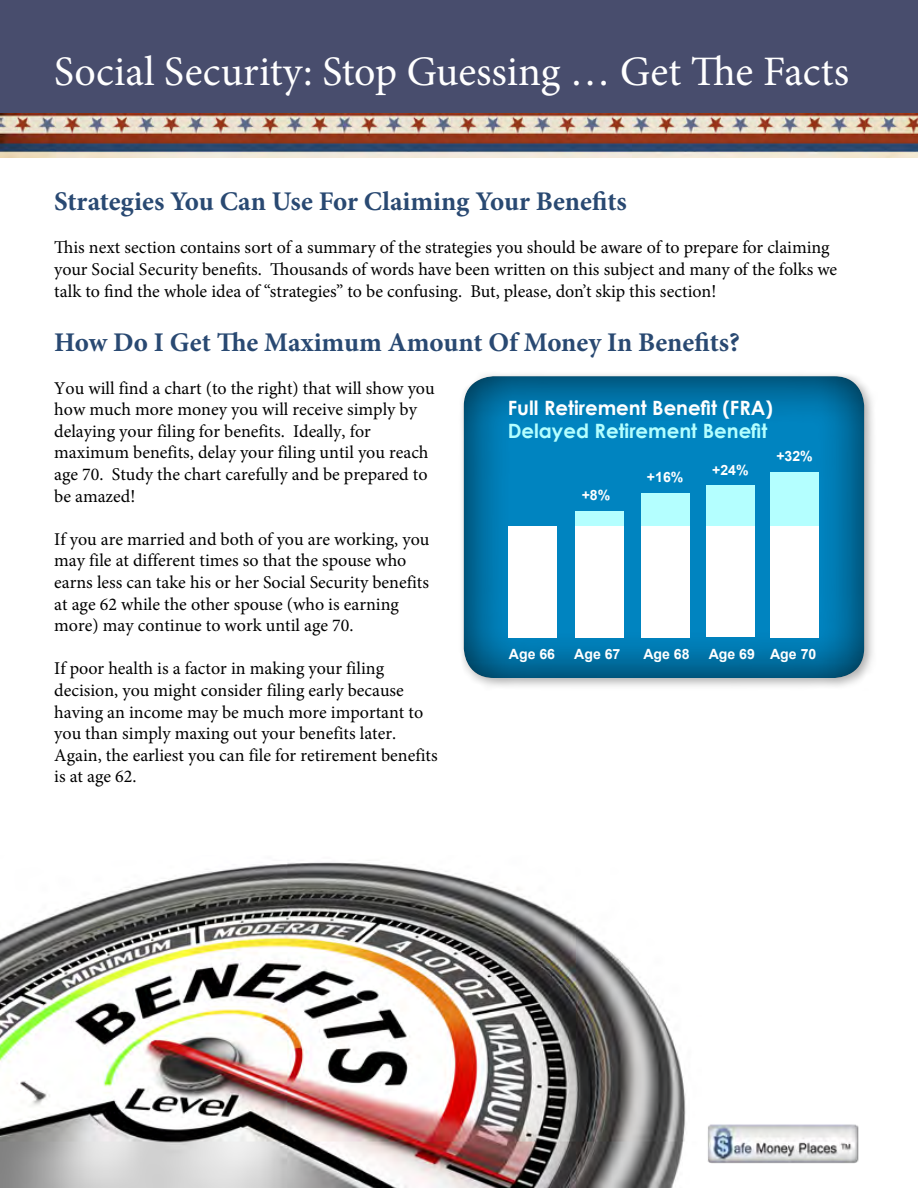
<style>
.page{position:relative;width:918px;height:1188px;background:#fff}
.page>*{position:absolute;margin:0;border:0;box-sizing:border-box;transform-origin:0 0}
.t1{font:42px "Minion Pro";color:#fff}
.t2{font:700 27px "Minion Pro";color:#294972}
.t3{font:700 19.8px "Century Gothic";color:#fff}
.t4{font:700 19.8px "Century Gothic";color:#b4ffff}
.t5{font:18px/21.6px "Minion Pro";color:#000}
.t6{font:700 14.1px "Arial";color:#fff}
</style>
<div class="page">
<img style="left:0;top:112px;width:918px;height:46px">
<div style="left:0;top:0;width:918px;height:112px;background:#484d6d"></div>
<img style="left:0;top:862px;width:686px;height:326px">
<img style="left:707px;top:1124px;width:152px;height:40px">
<div style="left:458px;top:370px;width:419px;height:321px;background:#000;opacity:.32"></div>
<div style="left:451px;top:374px;width:428px;height:304px;background:#000;opacity:.75"></div>
<div style="left:508px;top:526px;width:48px;height:111px;background:#fff"></div>
<div style="left:575px;top:511px;width:49px;height:126px;background:#fff"></div>
<div style="left:641px;top:494px;width:48px;height:143px;background:#fff"></div>
<div style="left:706px;top:485px;width:49px;height:152px;background:#fff"></div>
<div style="left:771px;top:475px;width:48px;height:162px;background:#fff"></div>
<div style="left:575px;top:512px;width:49px;height:14px;background:#b4ffff"></div>
<div style="left:641px;top:493px;width:48px;height:33px;background:#b4ffff"></div>
<div style="left:706px;top:485px;width:49px;height:41px;background:#b4ffff"></div>
<div style="left:771px;top:472px;width:48px;height:54px;background:#b4ffff"></div>
<h1 class="t1" style="left:54px;top:43px;width:797px">Social Security: Stop Guessing … Get The Facts</h1>
<h2 class="t2" style="left:54px;top:182px;width:574px">Strategies You Can Use For Claiming Your Benefits</h2>
<p class="t5" style="left:54px;top:237px;width:785px">This next section contains sort of a summary of the strategies you should be aware of to prepare for claiming your Social Security benefits. Thousands of words have been written on this subject and many of the folks we talk to find the whole idea of “strategies” to be confusing. But, please, don’t skip this section!</p>
<h2 class="t2" style="left:54px;top:323px;width:687px">How Do I Get The Maximum Amount Of Money In Benefits?</h2>
<p class="t5" style="left:54px;top:377px;width:382px">You will find a chart (to the right) that will show you how much more money you will receive simply by delaying your filing for benefits. Ideally, for maximum benefits, delay your filing until you reach age 70. Study the chart carefully and be prepared to be amazed!</p>
<p class="t5" style="left:54px;top:528px;width:377px">If you are married and both of you are working, you may file at different times so that the spouse who earns less can take his or her Social Security benefits at age 62 while the other spouse (who is earning more) may continue to work until age 70.</p>
<p class="t5" style="left:54px;top:658px;width:385px">If poor health is a factor in making your filing decision, you might consider filing early because having an income may be much more important to you than simply maxing out your benefits later.<br>Again, the earliest you can file for retirement benefits is at age 62.</p>
<p class="t3" style="left:508px;top:392px;width:267px">Full Retirement Benefit (FRA)</p>
<p class="t4" style="left:508px;top:416px;width:261px">Delayed Retirement Benefit</p>
<p class="t6" style="left:776px;top:446px;width:38px">+32%</p>
<p class="t6" style="left:712px;top:460px;width:38px">+24%</p>
<p class="t6" style="left:647px;top:467px;width:38px">+16%</p>
<p class="t6" style="left:582px;top:485px;width:30px">+8%</p>
<p class="t6" style="left:509px;top:644px;width:48px">Age 66</p>
<p class="t6" style="left:574px;top:644px;width:48px">Age 67</p>
<p class="t6" style="left:643px;top:644px;width:48px">Age 68</p>
<p class="t6" style="left:709px;top:644px;width:109px">Age 69 Age 70</p>
</div>
